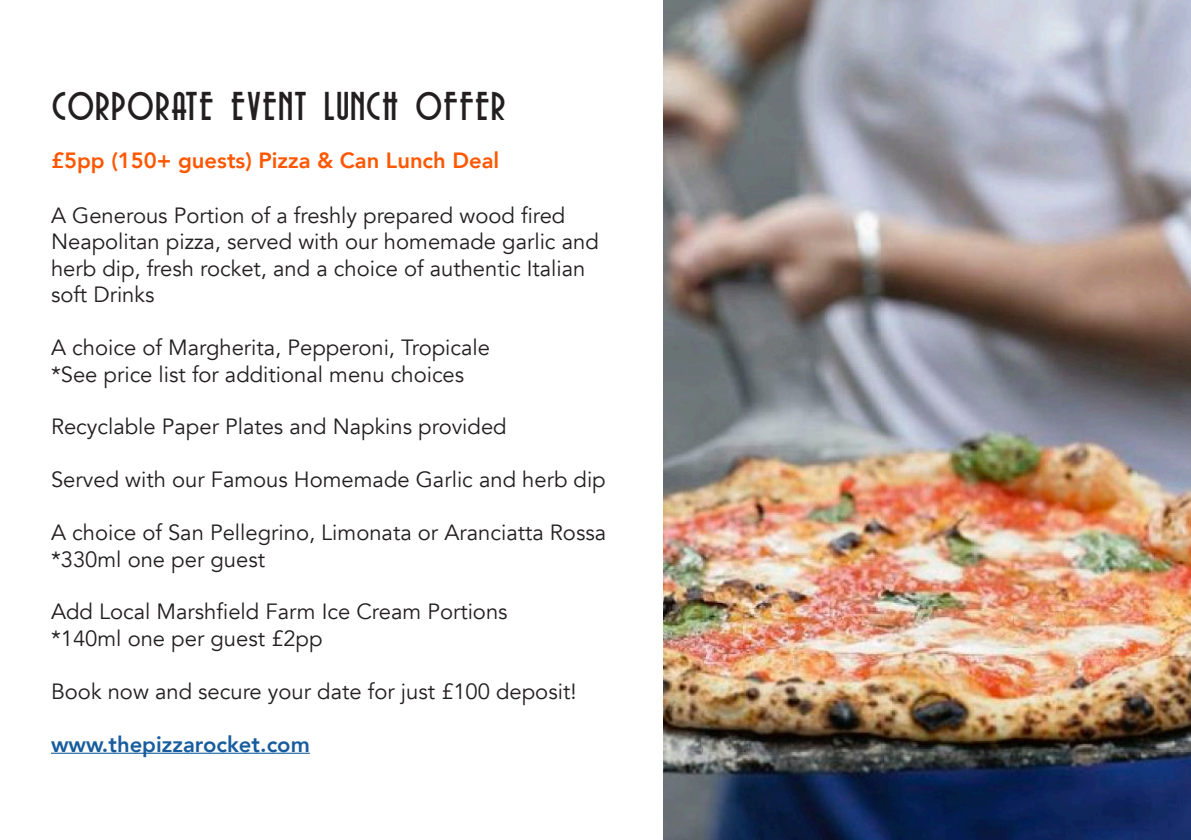
<style>
.page{position:relative;width:1191px;height:840px;background:#fff}
.page>*{position:absolute;margin:0;border:0;box-sizing:border-box;transform-origin:0 0}
.t1{font:36px "Sierra Madre";color:#231f20}
.t2{font:22px/26.4px "Avenir";color:#231f20}
.t3{font:800 22px "Avenir";color:#ff5700}
.t4{font:800 22px "Avenir";color:#175d9e}
</style>
<div class="page">
<img style="left:663px;top:0;width:528px;height:839px">
<hr style="left:51px;top:752px;width:259px;height:1px;background:#175d9e">
<p class="t1" style="left:51px;top:82px;width:456px">CORPORATE EVENT LUNCH OFFER</p>
<p class="t3" style="left:51px;top:143px;width:450px">£5pp (150+ guests) Pizza &amp; Can Lunch Deal</p>
<p class="t2" style="left:51px;top:202px;width:549px">A Generous Portion of a freshly prepared wood fired Neapolitan pizza, served with our homemade garlic and herb dip, fresh rocket, and a choice of authentic Italian soft Drinks</p>
<p class="t2" style="left:51px;top:334px;width:440px">A choice of Margherita, Pepperoni, Tropicale</p>
<p class="t2" style="left:51px;top:361px;width:415px">*See price list for additional menu choices</p>
<p class="t2" style="left:51px;top:414px;width:457px">Recyclable Paper Plates and Napkins provided</p>
<p class="t2" style="left:51px;top:466px;width:556px">Served with our Famous Homemade Garlic and herb dip</p>
<p class="t2" style="left:51px;top:519px;width:556px">A choice of San Pellegrino, Limonata or Aranciatta Rossa *330ml one per guest</p>
<p class="t2" style="left:51px;top:598px;width:458px">Add Local Marshfield Farm Ice Cream Portions</p>
<p class="t2" style="left:51px;top:625px;width:273px">*140ml one per guest £2pp</p>
<p class="t2" style="left:51px;top:678px;width:527px">Book now and secure your date for just £100 deposit!</p>
<p class="t4" style="left:51px;top:726px;width:260px">www.thepizzarocket.com</p>
</div>
